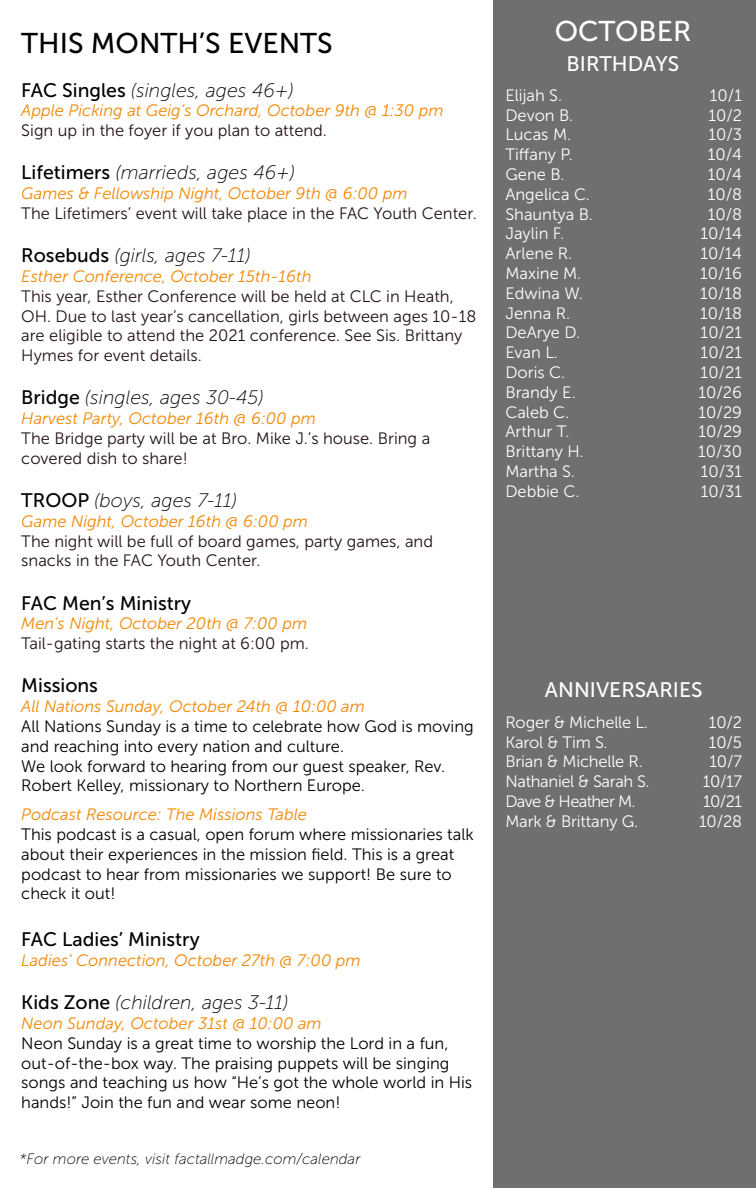
<style>
.page{position:relative;width:756px;height:1188px;background:#fff}
.page>*{position:absolute;margin:0;border:0;box-sizing:border-box;transform-origin:0 0}
.t1{font:28.5px "Museo Sans 500";color:#000}
.t2{font:28.5px "Museo Sans 500";color:#fff}
.t3{font:21px "Museo Sans 500";color:#fff}
.t4{font:italic 19.5px "Museo Sans 100";color:#000}
.t5{font:19.5px "Museo Sans 500";color:#000}
.t6{font:16.5px/19.8px "Museo Sans 300";color:#000}
.t7{font:16.5px/19.8px "Museo Sans 300";color:#231217}
.t8{font:16.5px "Museo Sans 300";color:#fff}
.t9{font:italic 16.5px "Museo Sans 300";color:#f28705}
.t10{font:16.5px "Museo Sans 300";letter-spacing:-.02em;color:#fff}
.t11{font:16.5px "Museo Sans 300";letter-spacing:-.04em;color:#fff}
.t12{font:italic 15px "Museo Sans 100";color:#000}
.s1{font-family:"Museo Sans 500";font-style:normal}
</style>
<div class="page">
<div style="left:493px;top:0;width:263px;height:1188px;background:#6d6f71"></div>
<h1 class="t1" style="left:21px;top:28px;width:313px">THIS MONTH’S EVENTS</h1>
<p class="t4" style="left:21px;top:80px;width:274px"><span class="s1">FAC Singles</span> (singles, ages 46+)</p>
<p class="t9" style="left:21px;top:102px;width:424px">Apple Picking at Geig’s Orchard, October 9th @ 1:30 pm</p>
<p class="t7" style="left:21px;top:121px;width:307px">Sign up in the foyer if you plan to attend.</p>
<p class="t4" style="left:21px;top:162px;width:275px"><span class="s1">Lifetimers</span> (marrieds, ages 46+)</p>
<p class="t9" style="left:21px;top:185px;width:388px">Games &amp; Fellowship Night, October 9th @ 6:00 pm</p>
<p class="t7" style="left:21px;top:204px;width:457px">The Lifetimers’ event will take place in the FAC Youth Center.</p>
<p class="t4" style="left:21px;top:245px;width:231px"><span class="s1">Rosebuds</span> (girls, ages 7-11)</p>
<p class="t9" style="left:21px;top:267px;width:292px">Esther Conference, October 15th-16th</p>
<p class="t7" style="left:21px;top:286px;width:457px">This year, Esther Conference will be held at CLC in Heath, OH. Due to last year’s cancellation, girls between ages 10-18 are eligible to attend the 2021 conference. See Sis. Brittany Hymes for event details.</p>
<p class="t4" style="left:21px;top:387px;width:244px"><span class="s1">Bridge</span> (singles, ages 30-45)</p>
<p class="t9" style="left:21px;top:410px;width:296px">Harvest Party, October 16th @ 6:00 pm</p>
<p class="t7" style="left:21px;top:429px;width:410px">The Bridge party will be at Bro. Mike J.’s house. Bring a covered dish to share!</p>
<p class="t4" style="left:21px;top:490px;width:217px"><span class="s1">TROOP</span> (boys, ages 7-11)</p>
<p class="t9" style="left:21px;top:512px;width:288px">Game Night, October 16th @ 6:00 pm</p>
<p class="t7" style="left:21px;top:531px;width:413px">The night will be full of board games, party games, and snacks in the FAC Youth Center.</p>
<p class="t5" style="left:21px;top:592px;width:171px">FAC Men’s Ministry</p>
<p class="t9" style="left:21px;top:615px;width:287px">Men’s Night, October 20th @ 7:00 pm</p>
<p class="t7" style="left:21px;top:634px;width:289px">Tail-gating starts the night at 6:00 pm.</p>
<p class="t5" style="left:21px;top:675px;width:78px">Missions</p>
<p class="t9" style="left:21px;top:698px;width:345px">All Nations Sunday, October 24th @ 10:00 am</p>
<p class="t6" style="left:21px;top:717px;width:454px">All Nations Sunday is a time to celebrate how God is moving and reaching into every nation and culture.<br>We look forward to hearing from our guest speaker, Rev.<br>Robert Kelley, missionary to Northern Europe.</p>
<p class="t9" style="left:21px;top:806px;width:287px">Podcast Resource: The Missions Table</p>
<p class="t6" style="left:21px;top:825px;width:454px">This podcast is a casual, open forum where missionaries talk about their experiences in the mission field. This is a great podcast to hear from missionaries we support! Be sure to check it out!</p>
<p class="t5" style="left:21px;top:929px;width:180px">FAC Ladies’ Ministry</p>
<p class="t9" style="left:21px;top:951px;width:341px">Ladies’ Connection, October 27th @ 7:00 pm</p>
<p class="t4" style="left:21px;top:992px;width:269px"><span class="s1">Kids Zone</span> (children, ages 3-11)</p>
<p class="t9" style="left:21px;top:1014px;width:302px">Neon Sunday, October 31st @ 10:00 am</p>
<p class="t6" style="left:21px;top:1033px;width:452px">Neon Sunday is a great time to worship the Lord in a fun, out-of-the-box way. The praising puppets will be singing songs and teaching us how “He’s got the whole world in His hands!” Join the fun and wear some neon!</p>
<p class="t12" style="left:20px;top:1151px;width:342px">*For more events, visit factallmadge.com/calendar</p>
<h1 class="t2" style="left:555px;top:15px;width:138px">OCTOBER</h1>
<p class="t3" style="left:567px;top:52px;width:114px">BIRTHDAYS</p>
<p class="t8" style="left:505px;top:86px;width:58px">Elijah S.</p>
<p class="t8" style="left:710px;top:86px;width:34px">10/1</p>
<p class="t8" style="left:505px;top:106px;width:70px">Devon B.</p>
<p class="t8" style="left:708px;top:106px;width:35px">10/2</p>
<p class="t8" style="left:505px;top:126px;width:67px">Lucas M.</p>
<p class="t8" style="left:708px;top:126px;width:35px">10/3</p>
<p class="t8" style="left:505px;top:146px;width:69px">Tiffany P.</p>
<p class="t8" style="left:708px;top:146px;width:36px">10/4</p>
<p class="t8" style="left:505px;top:165px;width:61px">Gene B.</p>
<p class="t8" style="left:708px;top:165px;width:36px">10/4</p>
<p class="t8" style="left:505px;top:185px;width:86px">Angelica C.</p>
<p class="t8" style="left:708px;top:185px;width:36px">10/8</p>
<p class="t8" style="left:505px;top:205px;width:89px">Shauntya B.</p>
<p class="t8" style="left:708px;top:205px;width:36px">10/8</p>
<p class="t8" style="left:505px;top:225px;width:60px">Jaylin F.</p>
<p class="t8" style="left:700px;top:225px;width:43px">10/14</p>
<p class="t8" style="left:505px;top:245px;width:69px">Arlene R.</p>
<p class="t8" style="left:700px;top:245px;width:43px">10/14</p>
<p class="t8" style="left:505px;top:264px;width:78px">Maxine M.</p>
<p class="t8" style="left:700px;top:264px;width:43px">10/16</p>
<p class="t8" style="left:505px;top:284px;width:79px">Edwina W.</p>
<p class="t8" style="left:700px;top:284px;width:44px">10/18</p>
<p class="t8" style="left:505px;top:304px;width:66px">Jenna R.</p>
<p class="t8" style="left:700px;top:304px;width:44px">10/18</p>
<p class="t8" style="left:505px;top:324px;width:76px">DeArye D.</p>
<p class="t8" style="left:701px;top:324px;width:43px">10/21</p>
<p class="t8" style="left:505px;top:344px;width:54px">Evan L.</p>
<p class="t8" style="left:701px;top:344px;width:43px">10/21</p>
<p class="t8" style="left:505px;top:363px;width:61px">Doris C.</p>
<p class="t8" style="left:701px;top:363px;width:43px">10/21</p>
<p class="t8" style="left:505px;top:383px;width:72px">Brandy E.</p>
<p class="t8" style="left:699px;top:383px;width:45px">10/26</p>
<p class="t8" style="left:505px;top:403px;width:65px">Caleb C.</p>
<p class="t8" style="left:699px;top:403px;width:45px">10/29</p>
<p class="t8" style="left:505px;top:423px;width:66px">Arthur T.</p>
<p class="t8" style="left:699px;top:423px;width:45px">10/29</p>
<p class="t8" style="left:505px;top:443px;width:80px">Brittany H.</p>
<p class="t8" style="left:698px;top:443px;width:46px">10/30</p>
<p class="t8" style="left:505px;top:462px;width:71px">Martha S.</p>
<p class="t8" style="left:701px;top:462px;width:43px">10/31</p>
<p class="t8" style="left:505px;top:482px;width:76px">Debbie C.</p>
<p class="t8" style="left:701px;top:482px;width:43px">10/31</p>
<p class="t3" style="left:545px;top:678px;width:159px">ANNIVERSARIES</p>
<p class="t8" style="left:505px;top:713px;width:144px">Roger &amp; Michelle L.</p>
<p class="t8" style="left:709px;top:713px;width:35px">10/2</p>
<p class="t8" style="left:505px;top:733px;width:104px">Karol &amp; Tim S.</p>
<p class="t8" style="left:709px;top:733px;width:35px">10/5</p>
<p class="t8" style="left:505px;top:753px;width:139px">Brian &amp; Michelle R.</p>
<p class="t8" style="left:709px;top:753px;width:34px">10/7</p>
<p class="t10" style="left:505px;top:773px;width:146px">Nathaniel &amp; Sarah S.</p>
<p class="t8" style="left:703px;top:773px;width:41px">10/17</p>
<p class="t11" style="left:505px;top:793px;width:132px">Dave &amp; Heather M.</p>
<p class="t8" style="left:703px;top:793px;width:40px">10/21</p>
<p class="t8" style="left:505px;top:812px;width:134px">Mark &amp; Brittany G.</p>
<p class="t8" style="left:699px;top:812px;width:45px">10/28</p>
</div>
